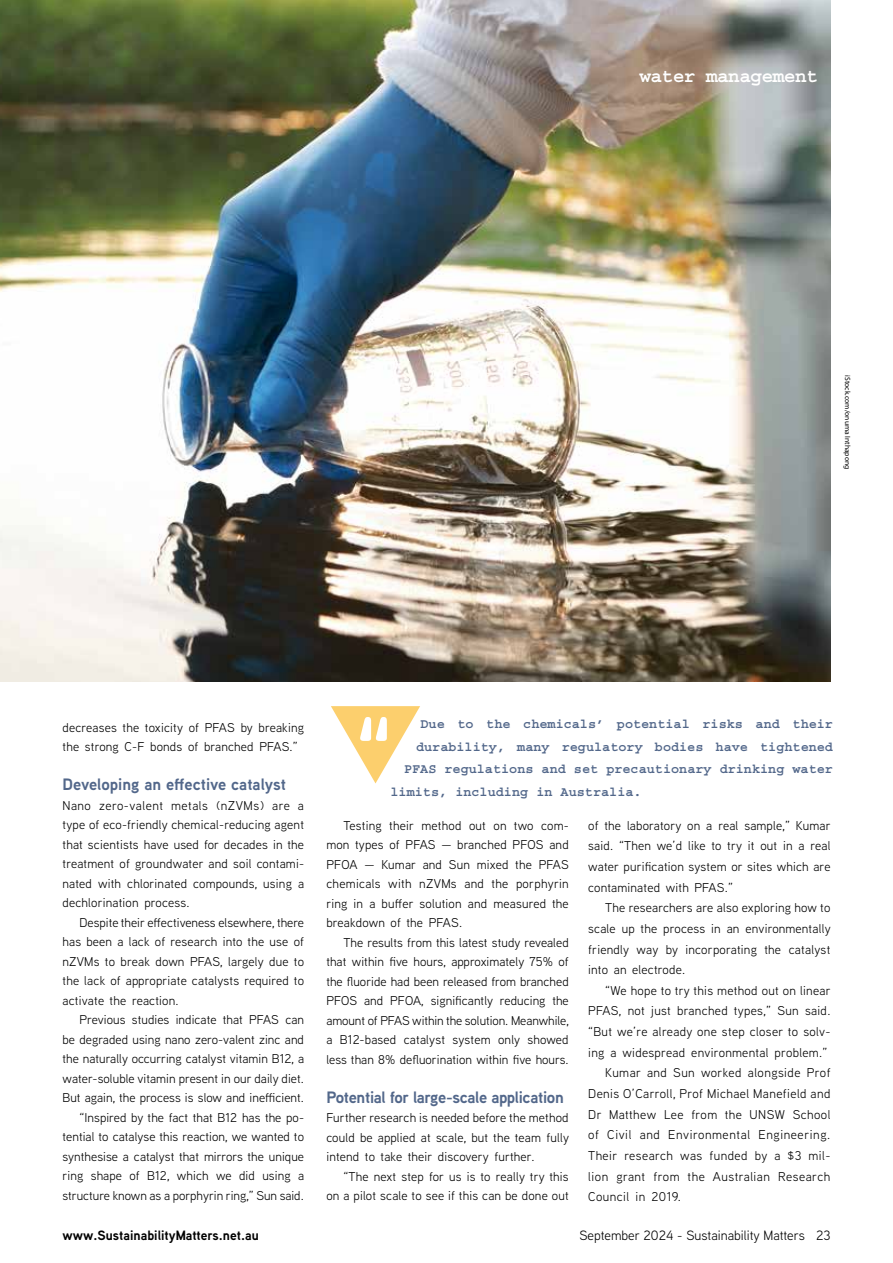
<style>
.page{position:relative;width:893px;height:1263px;background:#fff}
.page>*{position:absolute;margin:0;border:0;box-sizing:border-box;transform-origin:0 0}
.t1{font:700 19.5px "Courier Std";letter-spacing:-.03em;color:#fff}
.t2{font:700 16.5px "Aaux Next";letter-spacing:-.02em;color:#52678a}
.t3{font:700 16.5px "Aaux Next";color:#52678a}
.t4{font:700 13.5px "Courier Std";color:#52678a}
.t5{font:13.5px "Aaux Next";color:#000}
.t6{font:700 13.5px "Aaux Next";color:#000}
.t7{font:12.75px/19.5px "Aaux Next";letter-spacing:.015em;color:#000;text-align:justify}
.t8{font:12.75px "Aaux Next";letter-spacing:.035em;color:#000}
.t9{font:12.75px "Aaux Next";letter-spacing:.045em;color:#000}
.t10{font:12.75px "Aaux Next";letter-spacing:.04em;color:#000}
.t11{font:7.5px "Myriad Pro";color:#000}
</style>
<div class="page">
<img style="left:0;top:0;width:830px;height:682px">
<svg style="left:331px;top:706px;width:89px;height:77px"></svg>
<h1 class="t1" style="left:639px;top:66px;width:180px">water management</h1>
<p class="t11" style="left:852px;top:375px;width:95px;rotate:90deg">iStock.com/onuma Inthapong</p>
<p class="t7" style="left:63px;top:717px;width:243px">decreases the toxicity of PFAS by breaking the strong C-F bonds of branched PFAS.”</p>
<p class="t3" style="left:63px;top:773px;width:225px">Developing an effective catalyst</p>
<p class="t7" style="left:63px;top:795px;width:243px">Nano zero-valent metals (nZVMs) are a type of eco-friendly chemical-reducing agent that scientists have used for decades in the treatment of groundwater and soil contami&shy;nated with chlorinated compounds, using a dechlorination process.</p>
<p class="t7" style="left:63px;top:912px;width:243px;text-indent:17px">Despite their effectiveness elsewhere, there has been a lack of research into the use of nZVMs to break down PFAS, largely due to the lack of appropriate catalysts required to activate the reaction.</p>
<p class="t7" style="left:63px;top:1010px;width:243px;text-align:right">Previous studies indicate that PFAS can<br>be degraded using nano zero-valent zinc and the naturally occurring catalyst vitamin B12, a water-soluble vitamin present in our daily diet.<br>But again, the process is slow and inefficient. “Inspired by the fact that B12 has the po&shy;tential to catalyse this reaction, we wanted to synthesise a catalyst that mirrors the unique ring shape of B12, which we did using a structure known as a porphyrin ring,” Sun said.</p>
<p class="t4" style="left:420px;top:717px;width:414px">Due to the chemicals’ potential risks and their</p>
<p class="t4" style="left:416px;top:739px;width:419px">durability, many regulatory bodies have tightened</p>
<p class="t4" style="left:404px;top:762px;width:430px">PFAS regulations and set precautionary drinking water</p>
<p class="t4" style="left:390px;top:784px;width:253px">limits, including in Australia.</p>
<p class="t7" style="left:326px;top:815px;width:244px;text-indent:17px">Testing their method out on two com&shy;mon types of PFAS — branched PFOS and PFOA — Kumar and Sun mixed the PFAS chemicals with nZVMs and the porphyrin ring in a buffer solution and measured the breakdown of the PFAS.</p>
<p class="t7" style="left:326px;top:932px;width:244px;text-indent:17px">The results from this latest study revealed that within five hours, approximately 75% of the fluoride had been released from branched PFOS and PFOA, significantly reducing the amount of PFAS within the solution. Meanwhile, a B12-based catalyst system only showed less than 8% defluorination within five hours.</p>
<p class="t2" style="left:326px;top:1085px;width:239px">Potential for large-scale application</p>
<p class="t7" style="left:326px;top:1107px;width:244px">Further research is needed before the method could be applied at scale, but the team fully intend to take their discovery further.</p>
<p class="t7" style="left:326px;top:1166px;width:244px;text-align:right">“The next step for us is to really try this<br>on a pilot scale to see if this can be done out</p>
<p class="t7" style="left:588px;top:814px;width:244px;line-height:20.7px">of the laboratory on a real sample,” Kumar said. “Then we’d like to try it out in a real water purification system or sites which are contaminated with PFAS.”</p>
<p class="t7" style="left:588px;top:897px;width:244px;line-height:20.7px;text-indent:17px">The researchers are also exploring how to scale up the process in an environmentally friendly way by incorporating the catalyst into an electrode.</p>
<p class="t7" style="left:605px;top:980px;width:227px">“We hope to try this method out on linear</p>
<p class="t7" style="left:588px;top:1001px;width:244px">PFAS, not just branched types,” Sun said.</p>
<p class="t7" style="left:588px;top:1021px;width:244px">“But we’re already one step closer to solv-</p>
<p class="t7" style="left:588px;top:1042px;width:241px">ing a widespread environmental problem.”</p>
<p class="t8" style="left:605px;top:1064px;width:227px">Kumar and Sun worked alongside Prof</p>
<p class="t8" style="left:588px;top:1085px;width:244px">Denis O’Carroll, Prof Michael Manefield and</p>
<p class="t8" style="left:588px;top:1106px;width:244px">Dr Matthew Lee from the UNSW School</p>
<p class="t9" style="left:588px;top:1126px;width:244px">of Civil and Environmental Engineering.</p>
<p class="t8" style="left:588px;top:1147px;width:244px">Their research was funded by a $3 mil-</p>
<p class="t10" style="left:588px;top:1167px;width:244px">lion grant from the Australian Research</p>
<p class="t8" style="left:588px;top:1188px;width:94px">Council in 2019.</p>
<p class="t6" style="left:63px;top:1225px;width:198px">www.SustainabilityMatters.net.au</p>
<p class="t5" style="left:579px;top:1226px;width:253px">September 2024 - Sustainability Matters 23</p>
</div>
